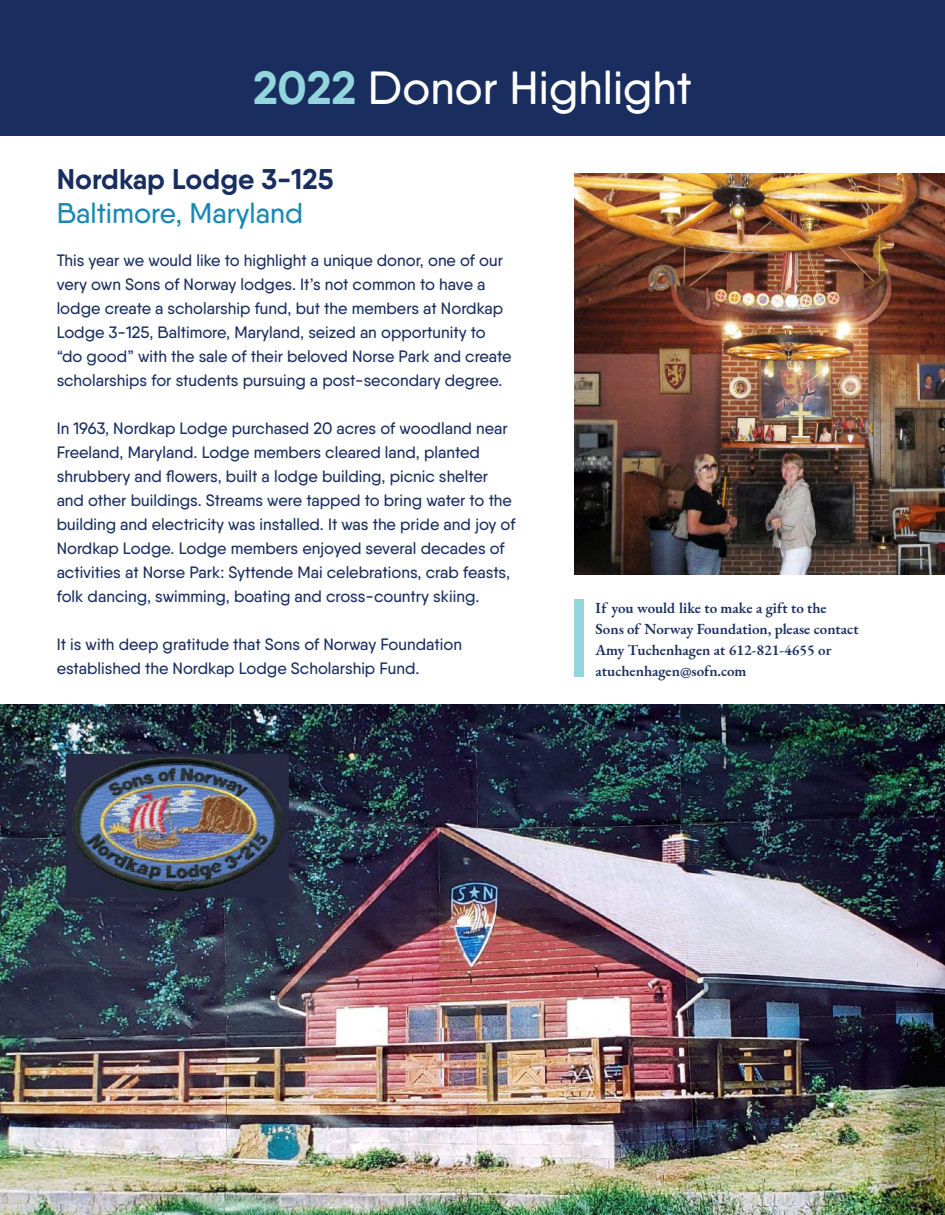
<style>
.page{position:relative;width:945px;height:1215px;background:#fff}
.page>*{position:absolute;margin:0;border:0;box-sizing:border-box;transform-origin:0 0}
.t1{font:500 46.5px "Qanelas Soft";color:#fff}
.t2{font:500 28.5px "Qanelas Soft";color:#1989b2}
.t3{font:700 28.5px "Qanelas Soft";color:#192e5f}
.t4{font:500 16.5px/24px "Qanelas Soft";color:#192e5f}
.t5{font:15px/21px "EB Garamond";color:#192e5f}
.s1{font-weight:700;color:#92d5dc}
</style>
<div class="page">
<img style="left:0;top:705px;width:945px;height:510px">
<div style="left:0;top:0;width:945px;height:136px;background:#192e5f"></div>
<img style="left:574px;top:173px;width:371px;height:401px">
<div style="left:574px;top:599px;width:10px;height:78px;background:#92d5dc"></div>
<h1 class="t1" style="left:253px;top:59px;width:440px"><span class="s1">2022</span> Donor Highlight</h1>
<h2 class="t3" style="left:57px;top:161px;width:279px">Nordkap Lodge 3-125</h2>
<h2 class="t2" style="left:57px;top:196px;width:248px">Baltimore, Maryland</h2>
<p class="t4" style="left:57px;top:248px;width:456px">This year we would like to highlight a unique donor, one of our very own Sons of Norway lodges. It’s not common to have a lodge create a scholarship fund, but the members at Nordkap Lodge 3-125, Baltimore, Maryland, seized an opportunity to “do good” with the sale of their beloved Norse Park and create scholarships for students pursuing a post-secondary degree.</p>
<p class="t4" style="left:57px;top:416px;width:460px">In 1963, Nordkap Lodge purchased 20 acres of woodland near Freeland, Maryland. Lodge members cleared land, planted shrubbery and flowers, built a lodge building, picnic shelter and other buildings. Streams were tapped to bring water to the building and electricity was installed. It was the pride and joy of Nordkap Lodge. Lodge members enjoyed several decades of activities at Norse Park: Syttende Mai celebrations, crab feasts, folk dancing, swimming, boating and cross-country skiing.</p>
<p class="t4" style="left:57px;top:632px;width:407px">It is with deep gratitude that Sons of Norway Foundation established the Nordkap Lodge Scholarship Fund.</p>
<p class="t5" style="left:596px;top:597px;width:265px">If you would like to make a gift to the Sons of Norway Foundation, please contact Amy Tuchenhagen at 612-821-4655 or atuchenhagen@sofn.com</p>
</div>
